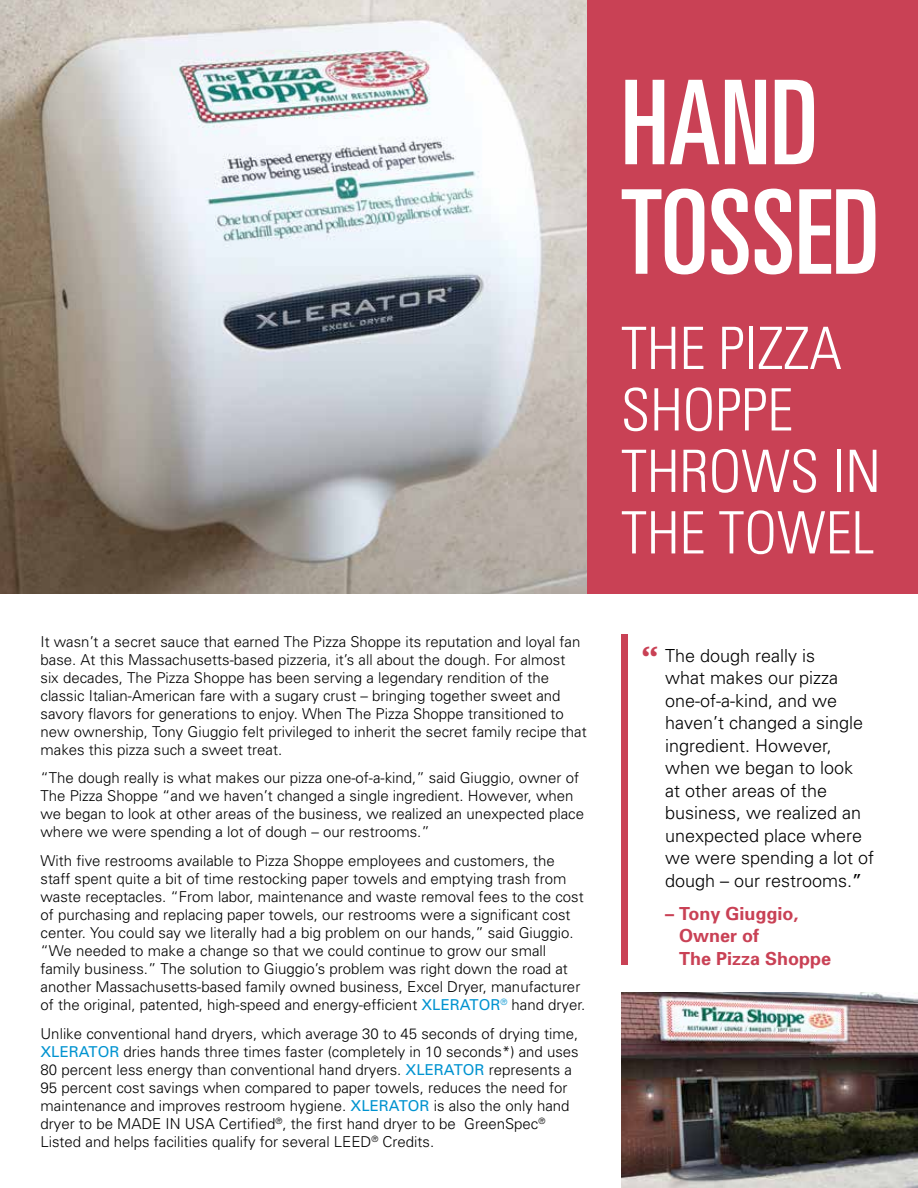
<style>
.page{position:relative;width:918px;height:1188px;background:#fff}
.page>*{position:absolute;margin:0;border:0;box-sizing:border-box;transform-origin:0 0}
.t1{font:ultra-condensed 117px/109.5px "Univers";color:#fff}
.t2{font:300 condensed 58.5px/61.5px "Univers";color:#fff}
.t3{font:300 18px/22.5px "Univers";color:#000}
.t4{font:700 18px/22.5px "Univers";color:#c94155}
.t5{font:300 15px/18px "Univers";color:#000}
.s1{font-weight:400;color:#0093d0}
.s2{font-family:"Belizio";font-weight:500;font-size:33px;color:#c94155}
.s3{font-weight:400}
</style>
<div class="page">
<img style="left:621px;top:992px;width:297px;height:196px">
<img style="left:0;top:0;width:587px;height:594px">
<div style="left:587px;top:0;width:331px;height:594px;background:#c94155"></div>
<div style="left:621px;top:634px;width:7px;height:331px;background:#c94155"></div>
<p class="t5" style="left:40px;top:632px;width:548px">It wasn’t a secret sauce that earned The Pizza Shoppe its reputation and loyal fan base. At this Massachusetts-based pizzeria, it’s all about the dough. For almost six decades, The Pizza Shoppe has been serving a legendary rendition of the classic Italian-American fare with a sugary crust – bringing together sweet and savory flavors for generations to enjoy. When The Pizza Shoppe transitioned to new ownership, Tony Giuggio felt privileged to inherit the secret family recipe that makes this pizza such a sweet treat.</p>
<p class="t5" style="left:40px;top:769px;width:545px">“The dough really is what makes our pizza one-of-a-kind,” said Giuggio, owner of The Pizza Shoppe “and we haven’t changed a single ingredient. However, when we began to look at other areas of the business, we realized an unexpected place where we were spending a lot of dough – our restrooms.”</p>
<p class="t5" style="left:40px;top:851px;width:546px">With five restrooms available to Pizza Shoppe employees and customers, the staff spent quite a bit of time restocking paper towels and emptying trash from waste receptacles. “From labor, maintenance and waste removal fees to the cost of purchasing and replacing paper towels, our restrooms were a significant cost center. You could say we literally had a big problem on our hands,” said Giuggio. “We needed to make a change so that we could continue to grow our small family business.” The solution to Giuggio’s problem was right down the road at another Massachusetts-based family owned business, Excel Dryer, manufacturer of the original, patented, high-speed and energy-efficient <span class="s1">XLERATOR</span><sup>®</sup> hand dryer.</p>
<p class="t5" style="left:40px;top:1024px;width:540px">Unlike conventional hand dryers, which average 30 to 45 seconds of drying time, <span class="s1">XLERATOR</span> dries hands three times faster (completely in 10 seconds*) and uses 80 percent less energy than conventional hand dryers. <span class="s1">XLERATOR</span> represents a 95 percent cost savings when compared to paper towels, reduces the need for maintenance and improves restroom hygiene. <span class="s1">XLERATOR</span> is also the only hand dryer to be MADE IN USA Certified<sup>®</sup>, the first hand dryer to be GreenSpec<sup>® </sup>Listed and helps facilities qualify for several LEED<sup>®</sup> Credits.</p>
<h1 class="t1" style="left:621px;top:67px;width:260px">HAND<br>TOSSED</h1>
<h2 class="t2" style="left:621px;top:317px;width:261px">THE PIZZA<br>SHOPPE<br>THROWS IN<br>THE TOWEL</h2>
<p class="t3" style="left:665px;top:643px;width:211px;text-indent:-24px"><span class="s2">“</span> The dough really is<br>what makes our pizza one-of-a-kind, and we haven’t changed a single ingredient. However, when we began to look<br>at other areas of the business, we realized an unexpected place where we were spending a lot of dough – our restrooms.<span class="s3">”</span></p>
<p class="t4" style="left:679px;top:902px;width:154px;text-indent:-14px">– Tony Giuggio,<br>Owner of<br>The Pizza Shoppe</p>
</div>
